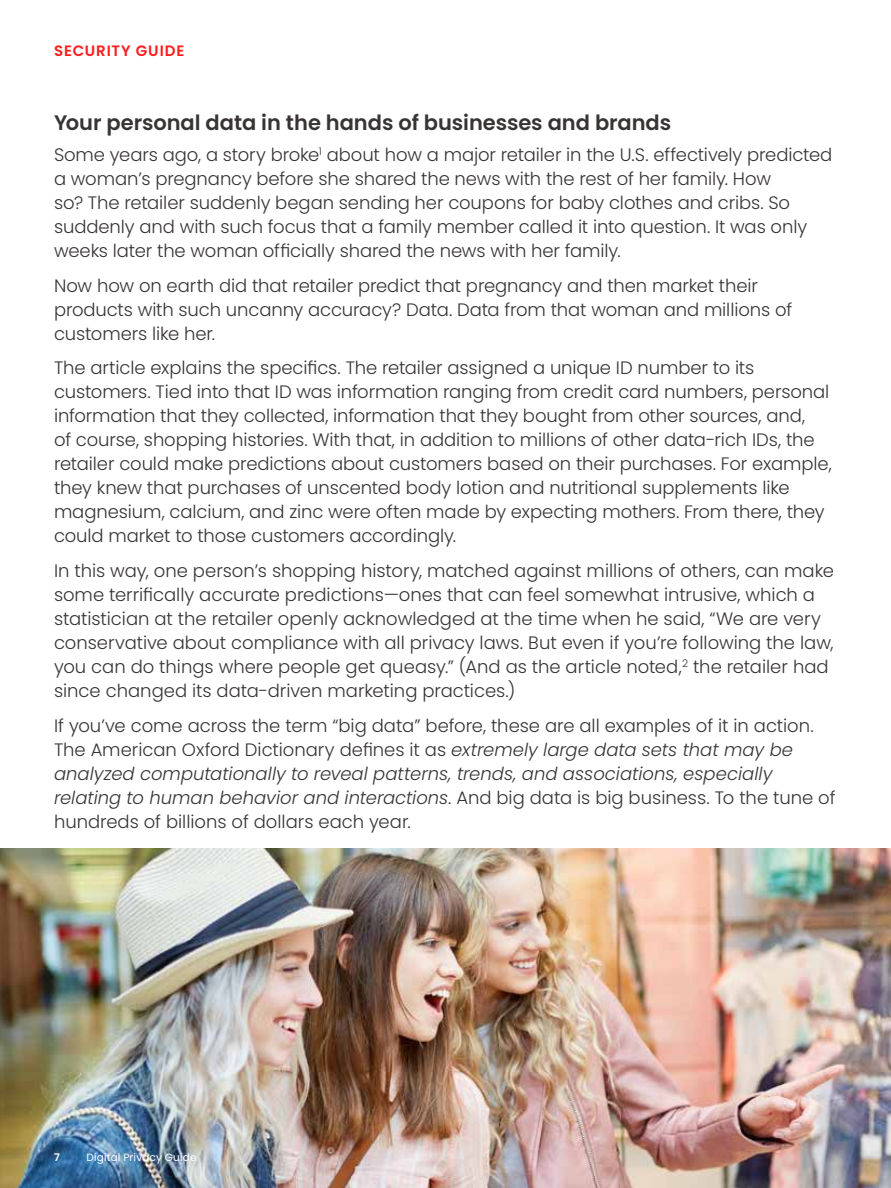
<style>
.page{position:relative;width:891px;height:1188px;background:#fff}
.page>*{position:absolute;margin:0;border:0;box-sizing:border-box;transform-origin:0 0}
.t1{font:600 21px "Poppins";letter-spacing:-.005em;color:#383434}
.t2{font:300 18px/24px "Poppins";letter-spacing:-.005em;color:#383434}
.t3{font:600 15px "Poppins";letter-spacing:.06em;color:#ff1c1c}
.t4{font:10.5px "Poppins";letter-spacing:.02em;color:#fff}
.t5{font:600 10.5px "Poppins";color:#fff}
.s1{font-style:italic}
</style>
<div class="page">
<img style="left:0;top:849px;width:891px;height:339px">
<p class="t3" style="left:54px;top:42px;width:132px">SECURITY GUIDE</p>
<p class="t1" style="left:54px;top:111px;width:619px">Your personal data in the hands of businesses and brands</p>
<p class="t2" style="left:54px;top:143px;width:780px">Some years ago, a story broke<sup>1</sup> about how a major retailer in the U.S. effectively predicted a woman’s pregnancy before she shared the news with the rest of her family. How<br>so? The retailer suddenly began sending her coupons for baby clothes and cribs. So suddenly and with such focus that a family member called it into question. It was only weeks later the woman officially shared the news with her family.</p>
<p class="t2" style="left:54px;top:273px;width:740px">Now how on earth did that retailer predict that pregnancy and then market their products with such uncanny accuracy? Data. Data from that woman and millions of customers like her.</p>
<p class="t2" style="left:54px;top:356px;width:779px">The article explains the specifics. The retailer assigned a unique ID number to its customers. Tied into that ID was information ranging from credit card numbers, personal information that they collected, information that they bought from other sources, and,<br>of course, shopping histories. With that, in addition to millions of other data-rich IDs, the retailer could make predictions about customers based on their purchases. For example, they knew that purchases of unscented body lotion and nutritional supplements like magnesium, calcium, and zinc were often made by expecting mothers. From there, they could market to those customers accordingly.</p>
<p class="t2" style="left:54px;top:559px;width:782px">In this way, one person’s shopping history, matched against millions of others, can make some terrifically accurate predictions—ones that can feel somewhat intrusive, which a statistician at the retailer openly acknowledged at the time when he said, “We are very conservative about compliance with all privacy laws. But even if you’re following the law, you can do things where people get queasy.” (And as the article noted,<sup>2</sup> the retailer had since changed its data-driven marketing practices.)</p>
<p class="t2" style="left:54px;top:714px;width:783px">If you’ve come across the term “big data” before, these are all examples of it in action.<br>The American Oxford Dictionary defines it as <span class="s1">extremely large data sets that may be analyzed computationally to reveal patterns, trends, and associations, especially relating to human behavior and interactions</span>. And big data is big business. To the tune of hundreds of billions of dollars each year.</p>
<p class="t5" style="left:54px;top:1152px;width:7px">7</p>
<p class="t4" style="left:86px;top:1152px;width:112px">Digital Privacy Guide</p>
</div>
